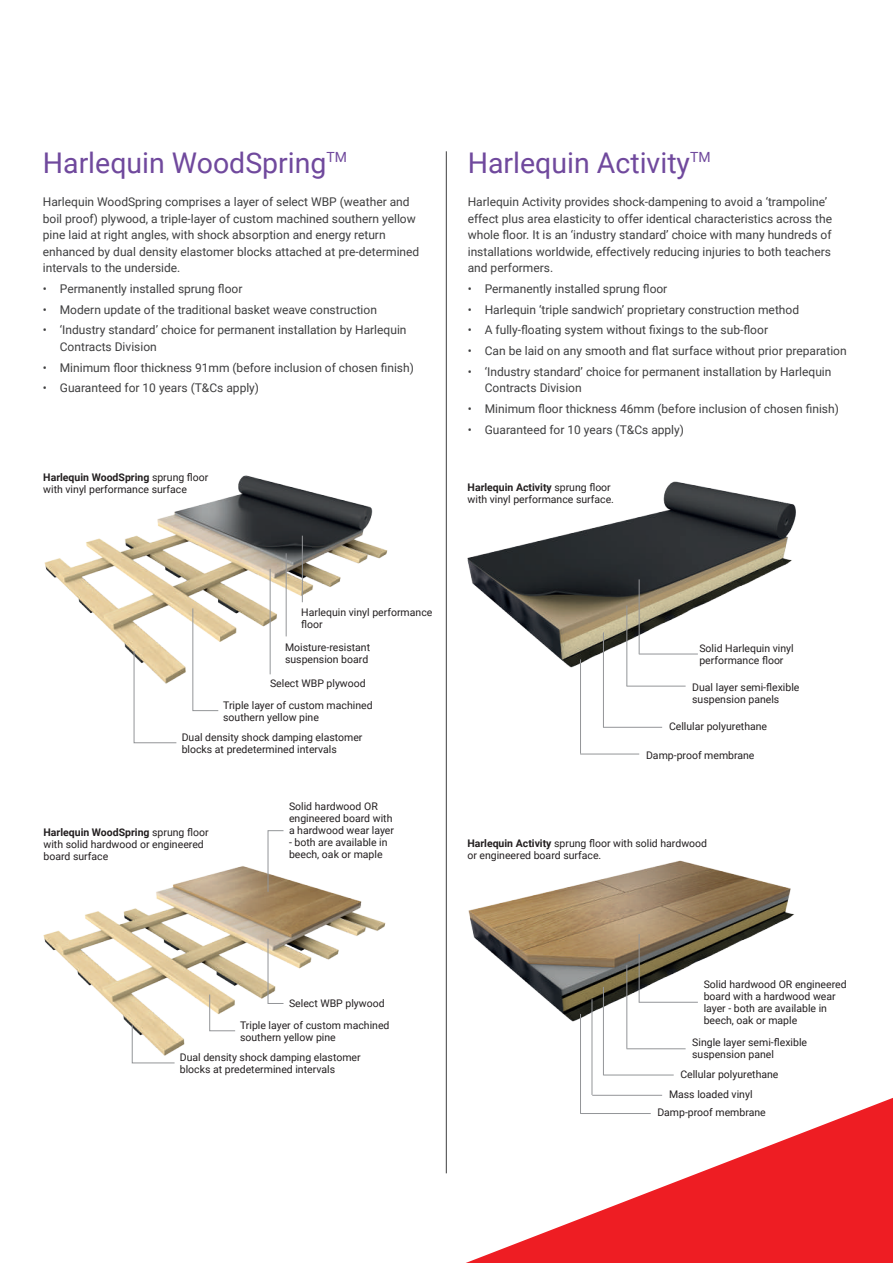
<style>
.page{position:relative;width:893px;height:1263px;background:#fff}
.page>*{position:absolute;margin:0;border:0;box-sizing:border-box;transform-origin:0 0}
.t1{font:28.5px "Roboto";color:#70499d}
.t2{font:12px/16.5px "Roboto";color:#3e3e3f}
.t3{font:10.5px/12px "Roboto";color:#231f20}
.s1{font-weight:700}
</style>
<div class="page">
<img style="left:445px;top:828px;width:349px;height:199px">
<hr style="left:446px;top:151px;width:1px;height:1022px;background:#3e3e3f">
<svg style="left:466px;top:1098px;width:427px;height:165px"></svg>
<hr style="left:626px;top:965px;width:1px;height:83px;background:#939598">
<hr style="left:592px;top:999px;width:1px;height:96px;background:#939598">
<hr style="left:639px;top:934px;width:1px;height:68px;background:#939598">
<hr style="left:603px;top:987px;width:1px;height:88px;background:#939598">
<hr style="left:580px;top:1014px;width:1px;height:100px;background:#939598">
<hr style="left:626px;top:1048px;width:60px;height:1px;background:#939598">
<hr style="left:604px;top:1075px;width:70px;height:1px;background:#939598">
<hr style="left:581px;top:1113px;width:70px;height:1px;background:#939598">
<hr style="left:639px;top:1002px;width:59px;height:1px;background:#939598">
<hr style="left:592px;top:1095px;width:70px;height:1px;background:#939598">
<img style="left:44px;top:475px;width:344px;height:203px">
<hr style="left:286px;top:553px;width:1px;height:83px;background:#939598">
<hr style="left:270px;top:569px;width:1px;height:105px;background:#939598">
<hr style="left:302px;top:536px;width:1px;height:66px;background:#939598">
<svg style="left:192px;top:608px;width:27px;height:103px"></svg>
<svg style="left:133px;top:650px;width:44px;height:93px"></svg>
<img style="left:43px;top:866px;width:343px;height:184px">
<svg style="left:267px;top:938px;width:17px;height:66px"></svg>
<svg style="left:267px;top:830px;width:17px;height:62px"></svg>
<svg style="left:131px;top:1024px;width:44px;height:40px"></svg>
<svg style="left:209px;top:994px;width:27px;height:37px"></svg>
<img style="left:445px;top:474px;width:351px;height:200px">
<hr style="left:626px;top:605px;width:1px;height:81px;background:#939598">
<hr style="left:639px;top:579px;width:1px;height:75px;background:#939598">
<hr style="left:603px;top:632px;width:1px;height:95px;background:#939598">
<hr style="left:580px;top:659px;width:1px;height:95px;background:#939598">
<hr style="left:626px;top:686px;width:60px;height:1px;background:#939598">
<hr style="left:639px;top:654px;width:59px;height:1px;background:#939598">
<hr style="left:603px;top:727px;width:59px;height:1px;background:#939598">
<hr style="left:580px;top:754px;width:59px;height:1px;background:#939598">
<h1 class="t1" style="left:43px;top:143px;width:306px">Harlequin WoodSpring<sup>TM</sup></h1>
<p class="t2" style="left:43px;top:193px;width:378px">Harlequin WoodSpring comprises a layer of select WBP (weather and boil proof) plywood, a triple-layer of custom machined southern yellow pine laid at right angles, with shock absorption and energy return enhanced by dual density elastomer blocks attached at pre-determined intervals to the underside.</p>
<p class="t2" style="left:43px;top:280px;width:201px">• Permanently installed sprung floor</p>
<p class="t2" style="left:43px;top:301px;width:336px">• Modern update of the traditional basket weave construction</p>
<p class="t2" style="left:60px;top:321px;width:348px;text-indent:-17px">• ‘Industry standard’ choice for permanent installation by Harlequin<br>Contracts Division</p>
<p class="t2" style="left:43px;top:359px;width:373px">• Minimum floor thickness 91mm (before inclusion of chosen finish)</p>
<p class="t2" style="left:43px;top:379px;width:218px">• Guaranteed for 10 years (T&amp;Cs apply)</p>
<p class="t3" style="left:43px;top:471px;width:167px"><span class="s1">Harlequin WoodSpring</span> sprung floor with vinyl performance surface</p>
<h1 class="t1" style="left:468px;top:143px;width:244px">Harlequin Activity<sup>TM</sup></h1>
<p class="t2" style="left:468px;top:193px;width:366px">Harlequin Activity provides shock-dampening to avoid a ‘trampoline’ effect plus area elasticity to offer identical characteristics across the whole floor. It is an ‘industry standard’ choice with many hundreds of installations worldwide, effectively reducing injuries to both teachers and performers.</p>
<p class="t2" style="left:468px;top:280px;width:201px">• Permanently installed sprung floor</p>
<p class="t2" style="left:468px;top:301px;width:333px">• Harlequin ‘triple sandwich’ proprietary construction method</p>
<p class="t2" style="left:468px;top:321px;width:302px">• A fully-floating system without fixings to the sub-floor</p>
<p class="t2" style="left:468px;top:342px;width:380px">• Can be laid on any smooth and flat surface without prior preparation</p>
<p class="t2" style="left:485px;top:363px;width:348px;text-indent:-17px">• ‘Industry standard’ choice for permanent installation by Harlequin<br>Contracts Division</p>
<p class="t2" style="left:468px;top:400px;width:373px">• Minimum floor thickness 46mm (before inclusion of chosen finish)</p>
<p class="t2" style="left:468px;top:421px;width:218px">• Guaranteed for 10 years (T&amp;Cs apply)</p>
<p class="t3" style="left:468px;top:481px;width:148px"><span class="s1">Harlequin Activity</span> sprung floor with vinyl performance surface.</p>
<p class="t3" style="left:301px;top:606px;width:133px">Harlequin vinyl performance floor</p>
<p class="t3" style="left:285px;top:640px;width:87px">Moisture-resistant suspension board</p>
<p class="t3" style="left:223px;top:672px;width:151px;line-height:21.3px;text-indent:47px">Select WBP plywood<br>Triple layer of custom machined</p>
<p class="t3" style="left:182px;top:706px;width:182px;line-height:20.1px;text-align:center">southern yellow pine<br>Dual density shock damping elastomer</p>
<p class="t3" style="left:182px;top:742px;width:157px">blocks at predetermined intervals</p>
<p class="t3" style="left:44px;top:826px;width:167px"><span class="s1">Harlequin WoodSpring</span> sprung floor with solid hardwood or engineered board surface</p>
<p class="t3" style="left:289px;top:800px;width:107px">Solid hardwood OR engineered board with a hardwood wear layer</p>
<p class="t3" style="left:289px;top:836px;width:100px">- both are available in beech, oak or maple</p>
<p class="t3" style="left:699px;top:642px;width:96px">Solid Harlequin vinyl performance floor</p>
<p class="t3" style="left:692px;top:681px;width:109px">Dual layer semi-flexible suspension panels</p>
<p class="t3" style="left:669px;top:719px;width:100px">Cellular polyurethane</p>
<p class="t3" style="left:646px;top:748px;width:110px">Damp-proof membrane</p>
<p class="t3" style="left:467px;top:837px;width:241px"><span class="s1">Harlequin Activity</span> sprung floor with solid hardwood or engineered board surface.</p>
<p class="t3" style="left:289px;top:997px;width:97px">Select WBP plywood</p>
<p class="t3" style="left:240px;top:1018px;width:151px">Triple layer of custom machined southern yellow pine</p>
<p class="t3" style="left:180px;top:1051px;width:182px">Dual density shock damping elastomer blocks at predetermined intervals</p>
<p class="t3" style="left:704px;top:978px;width:145px">Solid hardwood OR engineered board with a hardwood wear layer - both are available in beech, oak or maple</p>
<p class="t3" style="left:692px;top:1035px;width:116px">Single layer semi-flexible suspension panel</p>
<p class="t3" style="left:680px;top:1068px;width:100px">Cellular polyurethane</p>
<p class="t3" style="left:657px;top:1106px;width:110px">Damp-proof membrane</p>
<p class="t3" style="left:669px;top:1087px;width:85px">Mass loaded vinyl</p>
</div>
